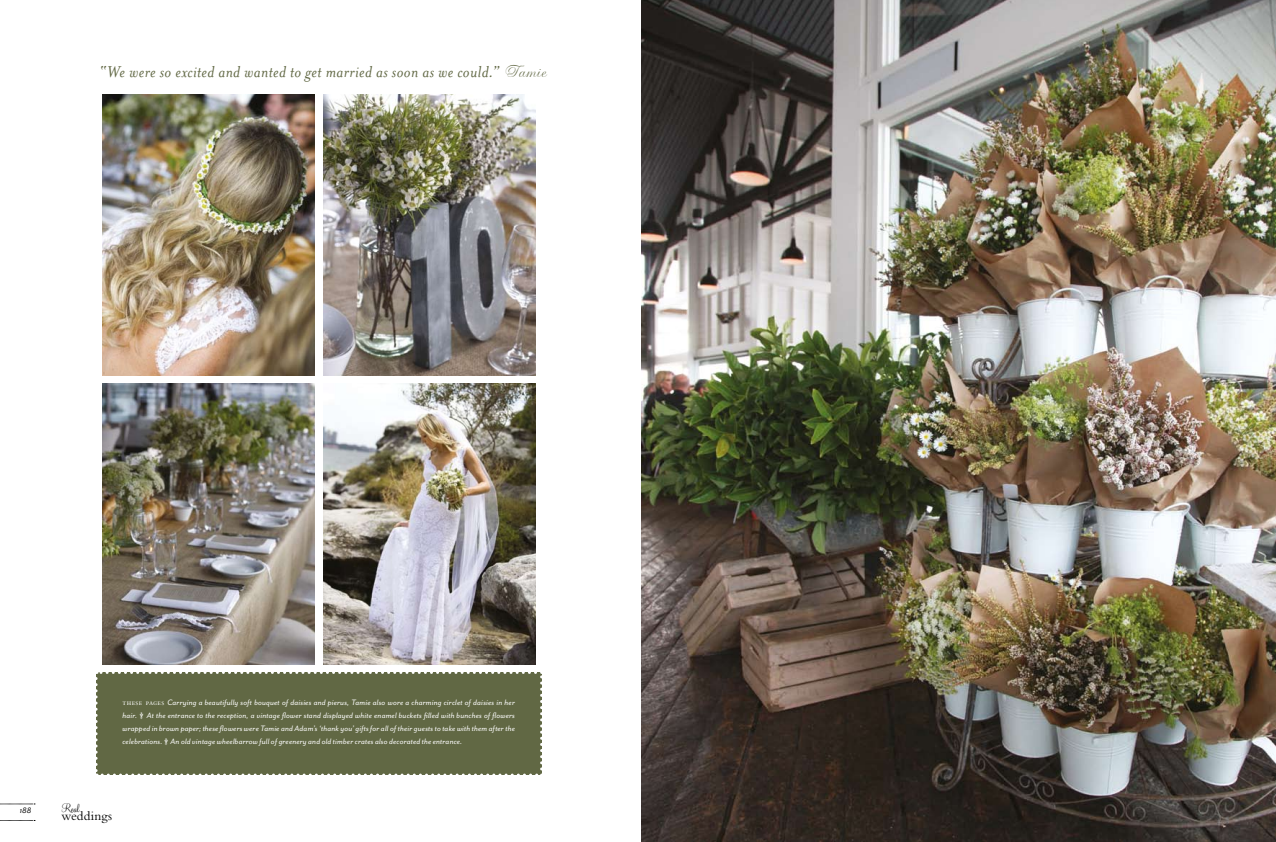
<style>
.page{position:relative;width:1276px;height:842px;background:#fff}
.page>*{position:absolute;margin:0;border:0;box-sizing:border-box;transform-origin:0 0}
.t1{font:italic 18px "Mrs Eaves";letter-spacing:.025em;color:#616844}
.t2{font:13.3px "Bembo";letter-spacing:.01em;color:#000}
.t3{font:13px "Monterey BT";color:#000}
.t4{font:9px/13px "Mr Eaves San RI";letter-spacing:.01em;color:#fff;text-align:justify}
.t5{font:9px "Mr Eaves San RI";color:#000}
.s1{font-family:"Gravura Plain";font-style:normal}
.s2{font-family:"Bembo SC";font-size:8px}
</style>
<div class="page">
<svg style="left:0;top:820px;width:35px;height:1px"></svg>
<svg style="left:0;top:804px;width:35px;height:1px"></svg>
<div style="left:96px;top:672px;width:446px;height:103px;background:#616844"></div>
<img style="left:641px;top:0;width:635px;height:842px">
<img style="left:102px;top:384px;width:213px;height:280px">
<img style="left:102px;top:95px;width:213px;height:280px">
<img style="left:323px;top:95px;width:213px;height:280px">
<img style="left:323px;top:384px;width:213px;height:280px">
<h1 class="t1" style="left:99px;top:61px;width:448px">“We were so excited and wanted to get married as soon as we could.” <span class="s1">Tamie</span></h1>
<p class="t4" style="left:122px;top:696px;width:394px"><span class="s2">these pages</span> Carrying a beautifully soft bouquet of daisies and pierus, Tamie also wore a charming circlet of daisies in her hair. ◆ At the entrance to the reception, a vintage flower stand displayed white enamel buckets filled with bunches of flowers wrapped in brown paper; these flowers were Tamie and Adam’s ‘thank you’ gifts for all of their guests to take with them after the celebrations. ◆ An old vintage wheelbarrow full of greenery and old timber crates also decorated the entrance.</p>
<p class="t5" style="left:20px;top:805px;width:13px">188</p>
<h3 class="t3" style="left:62px;top:801px;width:19px">Real</h3>
<h2 class="t2" style="left:61px;top:808px;width:52px">weddings</h2>
</div>
